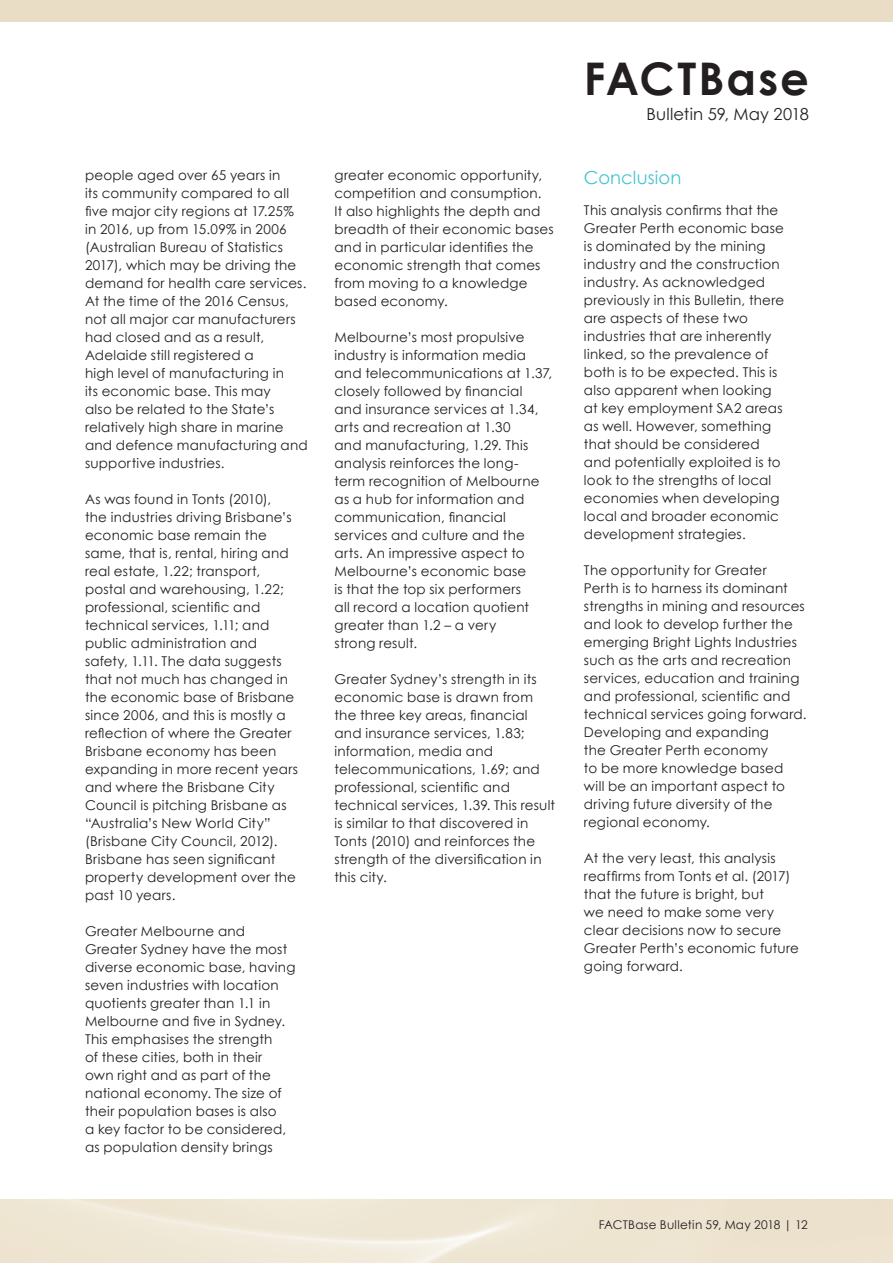
<style>
.page{position:relative;width:893px;height:1263px;background:#fff}
.page>*{position:absolute;margin:0;border:0;box-sizing:border-box;transform-origin:0 0}
.t1{font:700 45px "Century Gothic";letter-spacing:.045em;color:#231f20}
.t2{font:18px "Century Gothic";letter-spacing:.005em;color:#47c3d2}
.t3{font:16.5px "Century Gothic";letter-spacing:.01em;color:#231f20}
.t4{font:13.5px/18px "Century Gothic";letter-spacing:.015em;color:#231f20}
.t5{font:12px "Century Gothic";letter-spacing:.02em;color:#231f20}
</style>
<div class="page">
<div style="left:0;top:0;width:893px;height:21px;background:#e9ddc6"></div>
<p class="t4" style="left:85px;top:166px;width:224px">people aged over 65 years in<br>its community compared to all five major city regions at 17.25% in 2016, up from 15.09% in 2006 (Australian Bureau of Statistics<br>2017), which may be driving the demand for health care services.<br>At the time of the 2016 Census, not all major car manufacturers had closed and as a result,<br>Adelaide still registered a<br>high level of manufacturing in<br>its economic base. This may<br>also be related to the State’s relatively high share in marine and defence manufacturing and supportive industries.</p>
<p class="t4" style="left:85px;top:490px;width:214px">As was found in Tonts (2010),<br>the industries driving Brisbane’s economic base remain the same, that is, rental, hiring and real estate, 1.22; transport, postal and warehousing, 1.22; professional, scientific and technical services, 1.11; and public administration and safety, 1.11. The data suggests that not much has changed in the economic base of Brisbane since 2006, and this is mostly a reflection of where the Greater<br>Brisbane economy has been expanding in more recent years and where the Brisbane City<br>Council is pitching Brisbane as “Australia’s New World City” (Brisbane City Council, 2012).<br>Brisbane has seen significant property development over the past 10 years.</p>
<p class="t4" style="left:85px;top:922px;width:212px">Greater Melbourne and<br>Greater Sydney have the most diverse economic base, having seven industries with location quotients greater than 1.1 in<br>Melbourne and five in Sydney.<br>This emphasises the strength<br>of these cities, both in their<br>own right and as part of the national economy. The size of their population bases is also<br>a key factor to be considered, as population density brings</p>
<p class="t4" style="left:334px;top:166px;width:221px">greater economic opportunity, competition and consumption.<br>It also highlights the depth and breadth of their economic bases and in particular identifies the economic strength that comes from moving to a knowledge based economy.</p>
<p class="t4" style="left:334px;top:328px;width:219px">Melbourne’s most propulsive industry is information media and telecommunications at 1.37, closely followed by financial and insurance services at 1.34, arts and recreation at 1.30<br>and manufacturing, 1.29. This analysis reinforces the long&shy;term recognition of Melbourne as a hub for information and communication, financial services and culture and the arts. An impressive aspect to<br>Melbourne’s economic base<br>is that the top six performers<br>all record a location quotient greater than 1.2 – a very<br>strong result.</p>
<p class="t4" style="left:334px;top:670px;width:222px">Greater Sydney’s strength in its economic base is drawn from the three key areas, financial and insurance services, 1.83; information, media and telecommunications, 1.69; and professional, scientific and technical services, 1.39. This result is similar to that discovered in<br>Tonts (2010) and reinforces the strength of the diversification in this city.</p>
<h1 class="t1" style="left:584px;top:45px;width:227px">FACTBase</h1>
<p class="t3" style="left:647px;top:102px;width:164px">Bulletin 59, May 2018</p>
<h2 class="t2" style="left:584px;top:164px;width:99px">Conclusion</h2>
<p class="t4" style="left:584px;top:201px;width:202px">This analysis confirms that the<br>Greater Perth economic base is dominated by the mining industry and the construction industry. As acknowledged previously in this Bulletin, there are aspects of these two industries that are inherently linked, so the prevalence of both is to be expected. This is also apparent when looking at key employment SA2 areas as well. However, something that should be considered and potentially exploited is to look to the strengths of local economies when developing local and broader economic development strategies.</p>
<p class="t4" style="left:584px;top:561px;width:224px">The opportunity for Greater<br>Perth is to harness its dominant strengths in mining and resources and look to develop further the emerging Bright Lights Industries such as the arts and recreation services, education and training and professional, scientific and technical services going forward.<br>Developing and expanding<br>the Greater Perth economy<br>to be more knowledge based will be an important aspect to driving future diversity of the regional economy.</p>
<p class="t4" style="left:584px;top:849px;width:216px">At the very least, this analysis reaffirms from Tonts et al. (2017) that the future is bright, but<br>we need to make some very clear decisions now to secure<br>Greater Perth’s economic future going forward.</p>
<p class="t5" style="left:599px;top:1217px;width:211px">FACTBase Bulletin 59, May 2018 | 12</p>
</div>
